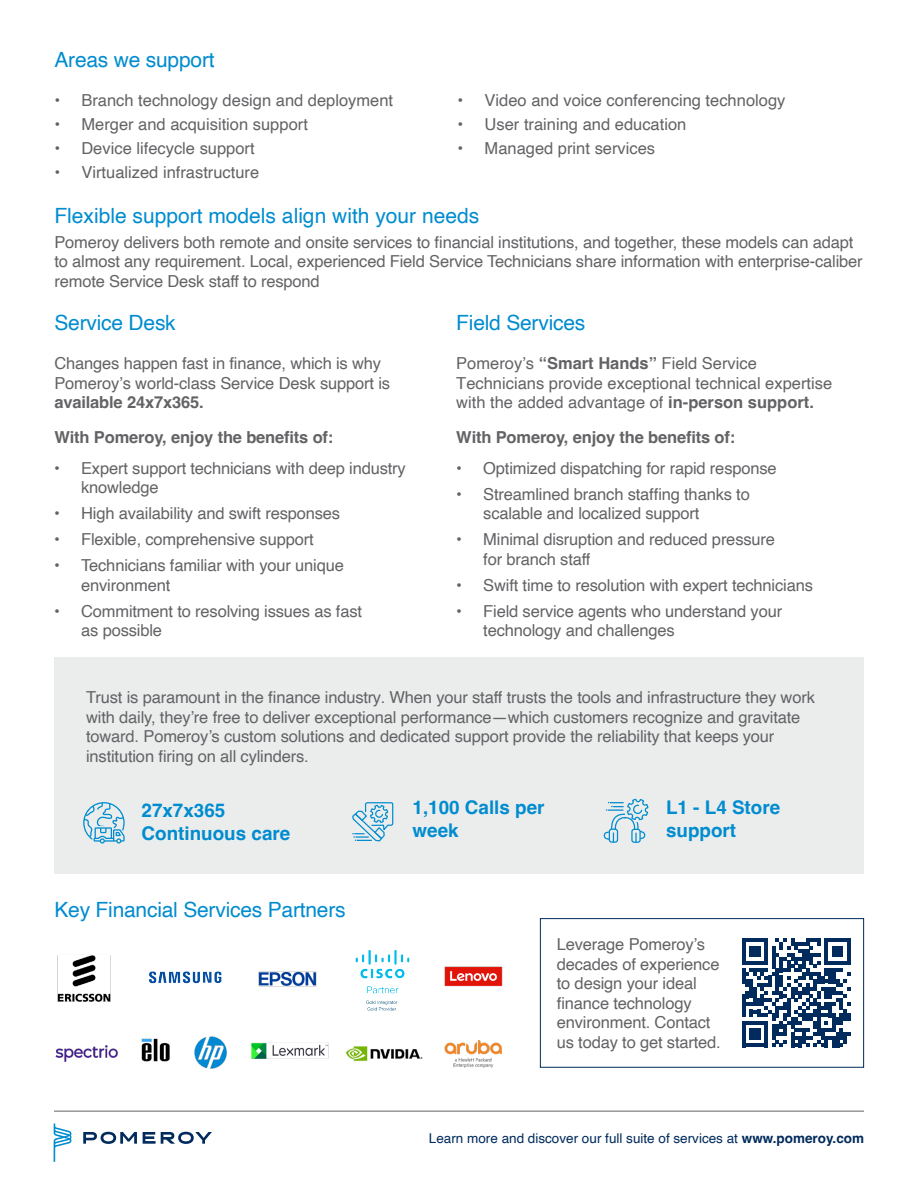
<style>
.page{position:relative;width:918px;height:1188px;background:#fff}
.page>*{position:absolute;margin:0;border:0;box-sizing:border-box;transform-origin:0 0}
.t1{font:21px "Helvetica";letter-spacing:-.01em;color:#008ccf}
.t2{font:700 18.9px/22.6px "Helvetica";color:#008ccf}
.t3{font:16.5px/19.5px "Helvetica";letter-spacing:-.01em;color:#636366}
.t4{font:700 16.5px "Helvetica";letter-spacing:-.01em;color:#636366}
.t5{font:13.5px "Helvetica";color:#002b5c}
.s1{font-weight:700}
</style>
<div class="page">
<hr style="left:54px;top:1111px;width:810px;height:1px;background:#636366">
<svg style="left:83px;top:1132px;width:54px;height:12px"></svg>
<svg style="left:143px;top:1132px;width:69px;height:12px"></svg>
<svg style="left:54px;top:1123px;width:17px;height:39px"></svg>
<div style="left:54px;top:657px;width:810px;height:217px;background:#e5e8e7"></div>
<svg style="left:83px;top:802px;width:42px;height:42px"></svg>
<svg style="left:352px;top:802px;width:42px;height:40px"></svg>
<div style="left:375px;top:810px;width:8px;height:8px;border:1px solid #008ccf;border-radius:3px"></div>
<svg style="left:603px;top:798px;width:46px;height:45px"></svg>
<img style="left:57px;top:955px;width:54px;height:47px">
<img style="left:149px;top:971px;width:73px;height:13px">
<img style="left:258px;top:971px;width:59px;height:16px">
<img style="left:444px;top:966px;width:59px;height:21px">
<img style="left:55px;top:1045px;width:63px;height:17px">
<img style="left:141px;top:1038px;width:29px;height:24px">
<img style="left:194px;top:1036px;width:32px;height:33px">
<img style="left:251px;top:1043px;width:78px;height:16px">
<img style="left:345px;top:1046px;width:78px;height:16px">
<img style="left:444px;top:1040px;width:58px;height:28px">
<img style="left:355px;top:950px;width:55px;height:61px">
<div style="left:540px;top:918px;width:324px;height:150px;border:1px solid #002b5c"></div>
<svg style="left:742px;top:938px;width:109px;height:109px"></svg>
<p class="t1" style="left:54px;top:43px;width:162px">Areas we support</p>
<p class="t3" style="left:54px;top:90px;width:340px">• Branch technology design and deployment</p>
<p class="t3" style="left:54px;top:115px;width:255px">• Merger and acquisition support</p>
<p class="t3" style="left:54px;top:139px;width:202px">• Device lifecycle support</p>
<p class="t3" style="left:54px;top:163px;width:206px">• Virtualized infrastructure</p>
<p class="t3" style="left:458px;top:91px;width:329px">• Video and voice conferencing technology</p>
<p class="t3" style="left:458px;top:115px;width:230px">• User training and education</p>
<p class="t3" style="left:458px;top:139px;width:199px">• Managed print services</p>
<p class="t1" style="left:54px;top:199px;width:426px">Flexible support models align with your needs</p>
<p class="t3" style="left:54px;top:233px;width:810px">Pomeroy delivers both remote and onsite services to financial institutions, and together, these models can adapt to almost any requirement. Local, experienced Field Service Technicians share information with enterprise-caliber remote Service Desk staff to respond</p>
<p class="t1" style="left:54px;top:306px;width:123px">Service Desk</p>
<p class="t3" style="left:54px;top:354px;width:337px">Changes happen fast in finance, which is why<br>Pomeroy’s world-class Service Desk support is <span class="s1">available 24x7x365.</span></p>
<p class="t4" style="left:54px;top:427px;width:281px">With Pomeroy, enjoy the benefits of:</p>
<p class="t3" style="left:81px;top:459px;width:326px;text-indent:-27px">• Expert support technicians with deep industry knowledge</p>
<p class="t3" style="left:54px;top:504px;width:288px">• High availability and swift responses</p>
<p class="t3" style="left:54px;top:530px;width:261px">• Flexible, comprehensive support</p>
<p class="t3" style="left:81px;top:556px;width:264px;text-indent:-27px">• Technicians familiar with your unique environment</p>
<p class="t3" style="left:81px;top:602px;width:282px;text-indent:-27px">• Commitment to resolving issues as fast as possible</p>
<p class="t1" style="left:456px;top:306px;width:131px">Field Services</p>
<p class="t3" style="left:456px;top:354px;width:377px">Pomeroy’s <span class="s1">“Smart Hands”</span> Field Service<br>Technicians provide exceptional technical expertise with the added advantage of <span class="s1">in-person support.</span></p>
<p class="t4" style="left:456px;top:427px;width:281px">With Pomeroy, enjoy the benefits of:</p>
<p class="t3" style="left:456px;top:459px;width:322px">• Optimized dispatching for rapid response</p>
<p class="t3" style="left:483px;top:485px;width:268px;text-indent:-27px">• Streamlined branch staffing thanks to scalable and localized support</p>
<p class="t3" style="left:483px;top:530px;width:293px;text-indent:-27px">• Minimal disruption and reduced pressure for branch staff</p>
<p class="t3" style="left:456px;top:576px;width:358px">• Swift time to resolution with expert technicians</p>
<p class="t3" style="left:483px;top:602px;width:300px;text-indent:-27px">• Field service agents who understand your technology and challenges</p>
<p class="t3" style="left:86px;top:688px;width:730px">Trust is paramount in the finance industry. When your staff trusts the tools and infrastructure they work with daily, they’re free to deliver exceptional performance—which customers recognize and gravitate toward. Pomeroy’s custom solutions and dedicated support provide the reliability that keeps your institution firing on all cylinders.</p>
<p class="t2" style="left:142px;top:802px;width:150px">27x7x365<br>Continuous care</p>
<p class="t2" style="left:413px;top:799px;width:134px">1,100 Calls per week</p>
<p class="t2" style="left:666px;top:799px;width:116px">L1 - L4 Store support</p>
<p class="t1" style="left:54px;top:893px;width:293px">Key Financial Services Partners</p>
<p class="t3" style="left:557px;top:935px;width:166px">Leverage Pomeroy’s decades of experience to design your ideal finance technology environment. Contact us today to get started.</p>
<p class="t5" style="left:429px;top:1127px;width:437px">Learn more and discover our full suite of services at <span class="s1">www.pomeroy.com</span></p>
</div>
